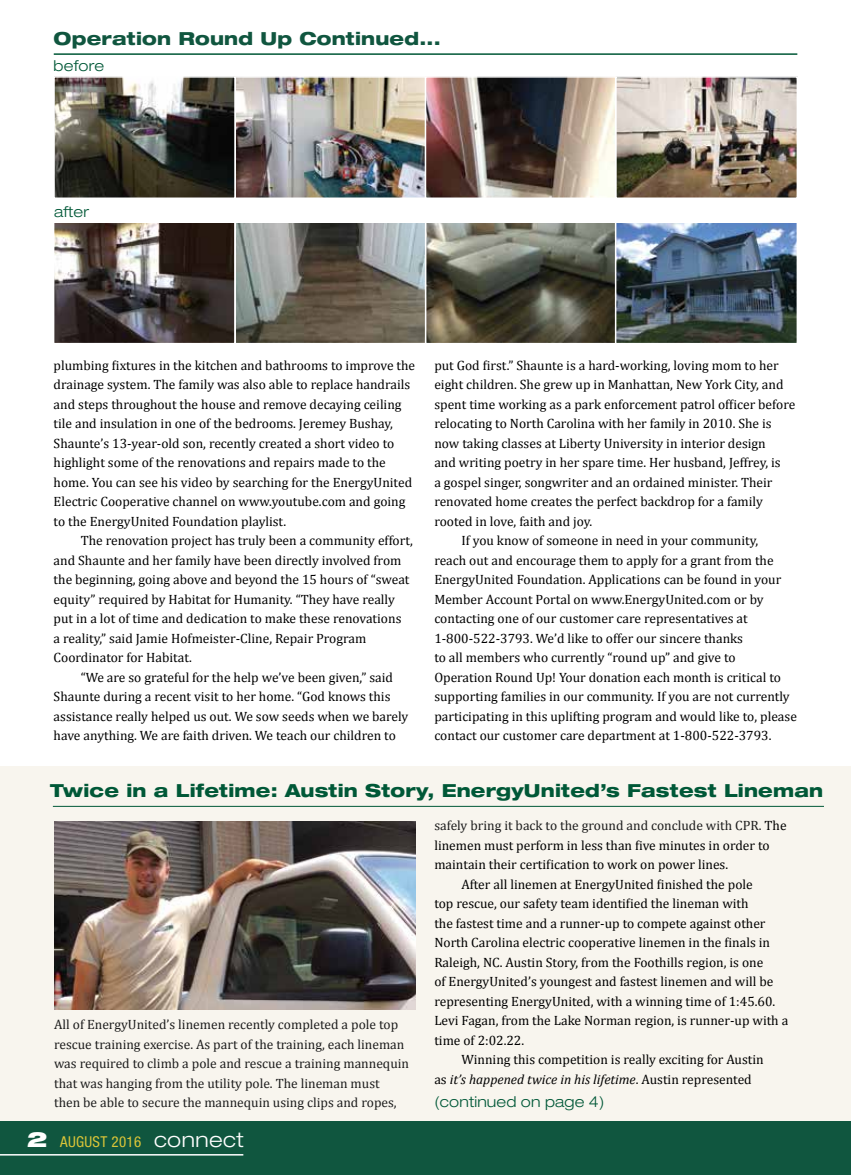
<style>
.page{position:relative;width:851px;height:1175px;background:#fff}
.page>*{position:absolute;margin:0;border:0;box-sizing:border-box;transform-origin:0 0}
.t1{font:800 expanded 18px "Helvetica Neue";letter-spacing:.01em;color:#005837}
.t2{font:800 expanded 18px "Helvetica Neue";letter-spacing:.01em;color:#10563f}
.t3{font:300 expanded 15px "Helvetica Neue";letter-spacing:.01em;color:#005837}
.t4{font:condensed 15px "Helvetica Neue";letter-spacing:.02em;color:#dbc538}
.t5{font:13.5px/19.5px "Cambria";color:#000}
.t6{font:13.5px/19.5px "Cambria";color:#1d1d1d}
.t7{font:italic 13.5px "Cambria";color:#000}
.s1{color:#000}
.s2{font-style:normal}
.s3{font-weight:900;font-stretch:expanded;font-size:21px;color:#fff}
.s4{font-weight:300;font-stretch:expanded;font-size:21px;color:#fff}
</style>
<div class="page">
<div style="left:0;top:766px;width:850px;height:363px;background:#f8f5ee"></div>
<hr style="left:53px;top:806px;width:771px;height:1px;background:#005837">
<img style="left:54px;top:821px;width:361px;height:188px">
<hr style="left:54px;top:53px;width:743px;height:2px;background:#005837">
<img style="left:56px;top:79px;width:739px;height:117px">
<div style="left:53px;top:76px;width:183px;height:123px;border:2px solid #fff"></div>
<div style="left:234px;top:76px;width:192px;height:123px;border:2px solid #fff"></div>
<div style="left:615px;top:76px;width:183px;height:123px;border:2px solid #fff"></div>
<div style="left:424px;top:76px;width:192px;height:123px;border:2px solid #fff"></div>
<img style="left:56px;top:224px;width:739px;height:117px">
<div style="left:234px;top:221px;width:192px;height:123px;border:2px solid #fff"></div>
<div style="left:53px;top:221px;width:183px;height:123px;border:2px solid #fff"></div>
<div style="left:425px;top:221px;width:191px;height:123px;border:2px solid #fff"></div>
<div style="left:615px;top:221px;width:183px;height:123px;border:2px solid #fff"></div>
<div style="left:0;top:1120px;width:850px;height:54px;background:#10563f"></div>
<hr style="left:0;top:1154px;width:243px;height:1px;background:#fff">
<h1 class="t2" style="left:54px;top:27px;width:388px">Operation Round Up Continued...</h1>
<p class="t3" style="left:54px;top:57px;width:52px">before</p>
<p class="t3" style="left:54px;top:202px;width:37px">after</p>
<p class="t5" style="left:54px;top:355px;width:363px">plumbing fixtures in the kitchen and bathrooms to improve the drainage system. The family was also able to replace handrails and steps throughout the house and remove decaying ceiling tile and insulation in one of the bedrooms. Jeremey Bushay, Shaunte’s 13-year-old son, recently created a short video to highlight some of the renovations and repairs made to the home. You can see his video by searching for the EnergyUnited Electric Cooperative channel on www.youtube.com and going to the EnergyUnited Foundation playlist.</p>
<p class="t5" style="left:54px;top:531px;width:361px;text-indent:27px">The renovation project has truly been a community effort, and Shaunte and her family have been directly involved from the beginning, going above and beyond the 15 hours of “sweat equity” required by Habitat for Humanity. “They have really put in a lot of time and dedication to make these renovations<br>a reality,” said Jamie Hofmeister-Cline, Repair Program Coordinator for Habitat.</p>
<p class="t5" style="left:54px;top:667px;width:356px;text-indent:27px">“We are so grateful for the help we’ve been given,” said Shaunte during a recent visit to her home. “God knows this assistance really helped us out. We sow seeds when we barely have anything. We are faith driven. We teach our children to</p>
<p class="t5" style="left:434px;top:355px;width:346px">put God first.” Shaunte is a hard-working, loving mom to her</p>
<p class="t5" style="left:434px;top:374px;width:350px">eight children. She grew up in Manhattan, New York City, and</p>
<p class="t5" style="left:434px;top:394px;width:362px">spent time working as a park enforcement patrol officer before</p>
<p class="t5" style="left:434px;top:413px;width:339px">relocating to North Carolina with her family in 2010. She is</p>
<p class="t5" style="left:434px;top:433px;width:333px">now taking classes at Liberty University in interior design</p>
<p class="t5" style="left:434px;top:452px;width:348px">and writing poetry in her spare time. Her husband, Jeffrey, is</p>
<p class="t5" style="left:434px;top:472px;width:339px">a gospel singer, songwriter and an ordained minister. Their</p>
<p class="t5" style="left:434px;top:491px;width:330px">renovated home creates the perfect backdrop for a family</p>
<p class="t5" style="left:434px;top:511px;width:159px">rooted in love, faith and joy.</p>
<p class="t5" style="left:461px;top:530px;width:298px">If you know of someone in need in your community,</p>
<p class="t5" style="left:434px;top:550px;width:341px">reach out and encourage them to apply for a grant from the</p>
<p class="t5" style="left:434px;top:569px;width:348px">EnergyUnited Foundation. Applications can be found in your</p>
<p class="t5" style="left:434px;top:589px;width:331px">Member Account Portal on www.EnergyUnited.com or by</p>
<p class="t5" style="left:434px;top:608px;width:315px">contacting one of our customer care representatives at</p>
<p class="t5" style="left:434px;top:628px;width:310px">1-800-522-3793. We’d like to offer our sincere thanks</p>
<p class="t5" style="left:434px;top:647px;width:303px">to all members who currently “round up” and give to</p>
<p class="t5" style="left:434px;top:667px;width:348px">Operation Round Up! Your donation each month is critical to</p>
<p class="t5" style="left:434px;top:686px;width:357px">supporting families in our community. If you are not currently</p>
<p class="t5" style="left:434px;top:706px;width:364px">participating in this uplifting program and would like to, please</p>
<p class="t5" style="left:434px;top:725px;width:338px">contact our customer care department at 1-800-522-3793.</p>
<h1 class="t1" style="left:50px;top:778px;width:774px">Twice in a Lifetime: Austin Story, EnergyUnited’s Fastest Lineman</h1>
<p class="t6" style="left:434px;top:816px;width:354px">safely bring it back to the ground and conclude with CPR. <span class="s1">The</span></p>
<p class="t5" style="left:434px;top:835px;width:337px">linemen must perform in less than five minutes in order to</p>
<p class="t5" style="left:434px;top:855px;width:295px">maintain their certification to work on power lines.</p>
<p class="t5" style="left:461px;top:874px;width:293px">After all linemen at EnergyUnited finished the pole</p>
<p class="t5" style="left:434px;top:894px;width:316px">top rescue, our safety team identified the lineman with</p>
<p class="t5" style="left:434px;top:913px;width:332px">the fastest time and a runner-up to compete against other</p>
<p class="t5" style="left:434px;top:933px;width:337px">North Carolina electric cooperative linemen in the finals in</p>
<p class="t5" style="left:434px;top:952px;width:330px">Raleigh, NC. Austin Story, from the Foothills region, is one</p>
<p class="t5" style="left:434px;top:972px;width:340px">of EnergyUnited’s youngest and fastest linemen and will be</p>
<p class="t5" style="left:434px;top:991px;width:342px">representing EnergyUnited, with a winning time of 1:45.60.</p>
<p class="t5" style="left:434px;top:1011px;width:355px">Levi Fagan, from the Lake Norman region, is runner-up with a</p>
<p class="t5" style="left:434px;top:1030px;width:91px">time of 2:02.22.</p>
<p class="t5" style="left:461px;top:1050px;width:304px">Winning this competition is really exciting for Austin</p>
<p class="t7" style="left:434px;top:1069px;width:319px"><span class="s2">as</span> it’s happened twice in his lifetime<span class="s2">. Austin represented</span></p>
<p class="t6" style="left:54px;top:1015px;width:356px">All of EnergyUnited’s linemen recently completed a pole top rescue training exercise. As part of the training, each lineman was required to climb a pole and rescue a training mannequin that was hanging from the utility pole. The lineman must then be able to secure the mannequin using clips and ropes,</p>
<p class="t3" style="left:434px;top:1093px;width:171px">(continued on page 4)</p>
<p class="t4" style="left:27px;top:1133px;width:218px"><span class="s3">2</span> AUGUST 2016 <span class="s4">connect</span></p>
</div>
